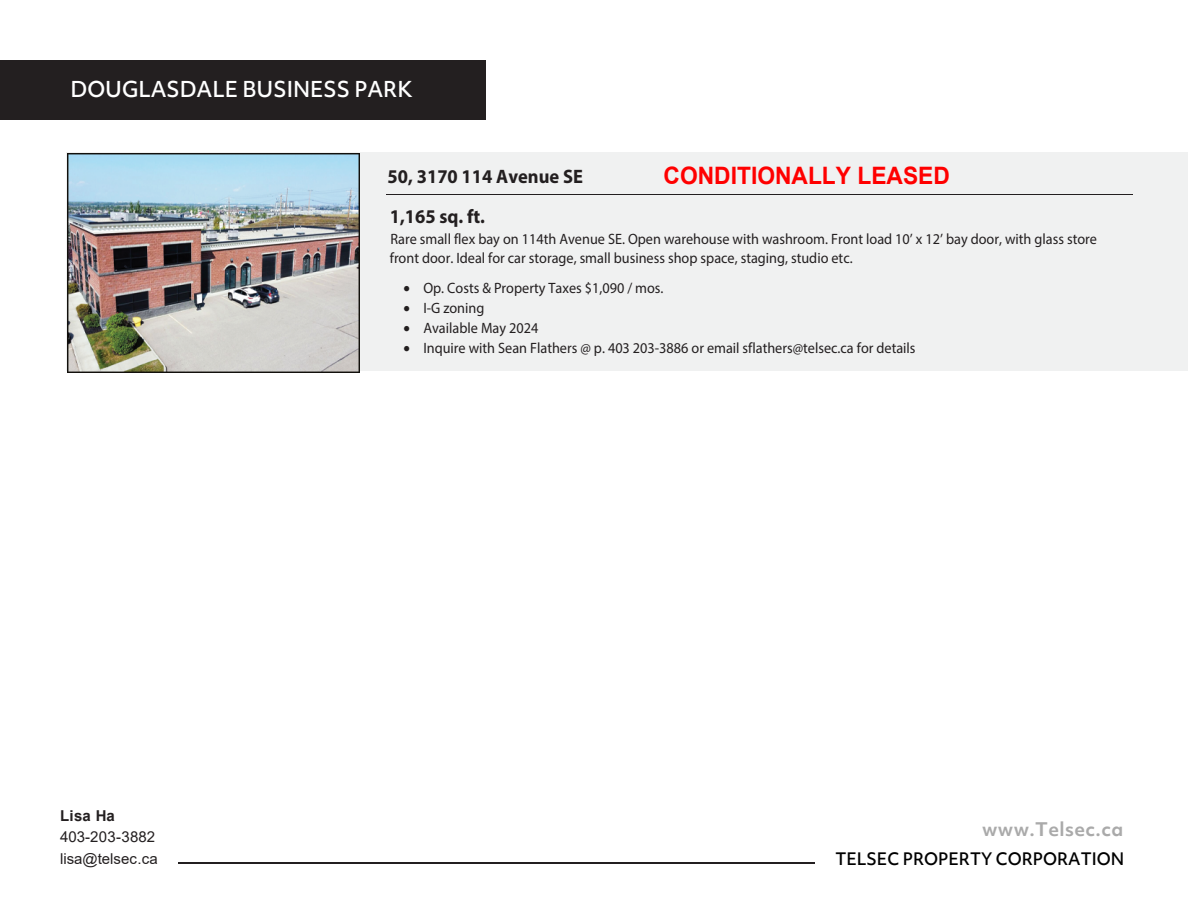
<style>
.page{position:relative;width:1188px;height:918px;background:#fff}
.page>*{position:absolute;margin:0;border:0;box-sizing:border-box;transform-origin:0 0}
.t1{font:700 24px "Arial";color:#f00;scale:.95 1}
.t2{font:500 21px "Objektiv Mk 1";color:#fff;scale:.95 1}
.t3{font:700 19.5px/40.5px "Myriad Pro";color:#231f20;scale:.95 1}
.t4{font:700 18px "Objektiv Mk 1";letter-spacing:.02em;color:#aaa}
.t5{font:500 16.5px "Objektiv Mk 1";color:#000;scale:.95 1}
.t6{font:15px/19.2px "Myriad Pro";color:#231f20;scale:.95 1}
.t7{font:15px/21.3px "Arial";color:#231f20}
.t8{font:700 15px "Arial";letter-spacing:.01em;color:#231f20}
.s1{font-size:13.5px;color:#fff}
</style>
<div class="page">
<hr style="left:178px;top:863px;width:637px;height:1px;background:#231f20">
<div style="left:0;top:60px;width:486px;height:60px;background:#231f20"></div>
<div style="left:66px;top:152px;width:1122px;height:219px;background:#f0f1f1"></div>
<img style="left:68px;top:153px;width:292px;height:219px">
<hr style="left:386px;top:194px;width:747px;height:1px;background:#231f20">
<h2 class="t2" style="left:71px;top:74px;width:362px">DOUGLASDALE BUSINESS PARK</h2>
<p class="t8" style="left:60px;top:805px;width:56px">Lisa Ha</p>
<p class="t7" style="left:60px;top:826px;width:112px">403-203-3882 lisa@telsec.ca <span class="s1">a</span></p>
<h1 class="t1" style="left:664px;top:159px;width:303px">CONDITIONALLY LEASED</h1>
<h3 class="t3" style="left:388px;top:155px;width:207px">50, 3170 114 Avenue SE<br>1,165 sq. ft.</h3>
<p class="t6" style="left:390px;top:229px;width:746px">Rare small flex bay on 114th Avenue SE. Open warehouse with washroom. Front load 10’ x 12’ bay door, with glass store front door. Ideal for car storage, small business shop space, staging, studio etc.</p>
<p class="t6" style="left:403px;top:278px;width:275px">• Op. Costs &amp; Property Taxes $1,090 / mos.</p>
<p class="t6" style="left:403px;top:298px;width:87px">• I-G zoning</p>
<p class="t6" style="left:403px;top:319px;width:144px">• Available May 2024</p>
<p class="t6" style="left:403px;top:339px;width:541px">• Inquire with Sean Flathers @ p. 403 203-3886 or email sflathers@telsec.ca for details</p>
<p class="t4" style="left:982px;top:817px;width:143px">www.Telsec.ca</p>
<p class="t5" style="left:835px;top:848px;width:305px">TELSEC PROPERTY CORPORATION</p>
</div>
